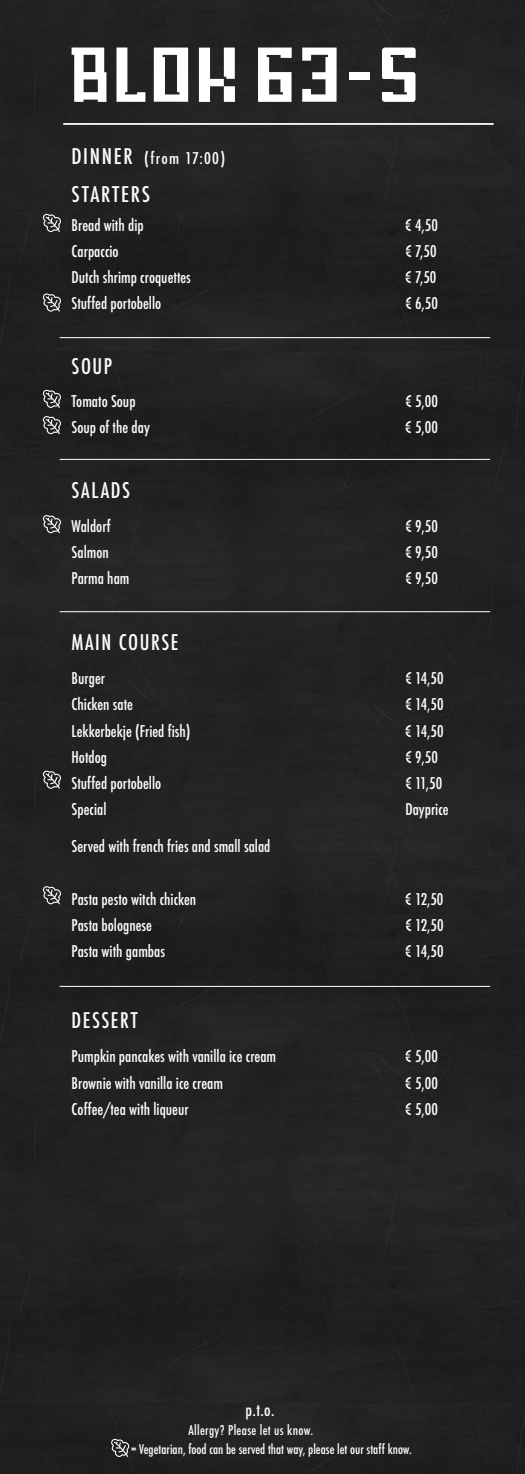
<style>
.page{position:relative;width:525px;height:1474px;background:#fff}
.page>*{position:absolute;margin:0;border:0;box-sizing:border-box;transform-origin:0 0}
.t1{font:500 condensed 21px "Futura";letter-spacing:.075em;color:#fafbfb}
.t2{font:500 condensed 21px "Futura";letter-spacing:.075em;color:#fafbfb;scale:1.05 1}
.t3{font:500 condensed 16.62px "Futura";color:#fafbfb}
.t4{font:500 condensed 15.75px "Futura";color:#fdfefe}
.t5{font:500 condensed 15.75px "Futura";letter-spacing:.075em;color:#fafbfb;scale:1.05 1}
.t6{font:500 condensed 13.12px "Futura";letter-spacing:.025em;color:#fafbfb}
.t7{font:500 condensed 12.95px "Futura";color:#fdfefe}
.s1{font-size:21px}
</style>
<div class="page">
<div style="left:0;top:0;width:525px;height:1051px;background:#212222"></div>
<div style="left:0;top:1051px;width:525px;height:422px;background:#212222"></div>
<hr style="left:63px;top:123px;width:431px;height:2px;background:#fff">
<svg style="left:258px;top:48px;width:34px;height:54px"></svg>
<svg style="left:199px;top:48px;width:36px;height:54px"></svg>
<svg style="left:116px;top:47px;width:29px;height:55px"></svg>
<svg style="left:72px;top:48px;width:34px;height:54px"></svg>
<svg style="left:154px;top:48px;width:34px;height:54px"></svg>
<svg style="left:302px;top:48px;width:35px;height:54px"></svg>
<svg style="left:378px;top:44px;width:41px;height:62px"></svg>
<div style="left:349px;top:72px;width:21px;height:7px;background:#fff"></div>
<hr style="left:60px;top:337px;width:430px;height:1px;background:#fff">
<svg style="left:43px;top:886px;width:18px;height:18px"></svg>
<hr style="left:60px;top:459px;width:430px;height:1px;background:#fff">
<hr style="left:60px;top:611px;width:430px;height:1px;background:#fff">
<hr style="left:60px;top:985px;width:430px;height:1px;background:#fff">
<svg style="left:111px;top:1438px;width:18px;height:18px"></svg>
<svg style="left:43px;top:293px;width:18px;height:19px"></svg>
<svg style="left:43px;top:515px;width:18px;height:18px"></svg>
<svg style="left:43px;top:390px;width:18px;height:18px"></svg>
<svg style="left:43px;top:416px;width:18px;height:18px"></svg>
<svg style="left:43px;top:770px;width:18px;height:18px"></svg>
<svg style="left:43px;top:214px;width:18px;height:18px"></svg>
<p class="t5" style="left:71px;top:148px;width:148px"><span class="s1">DINNER</span> (from 17:00)</p>
<h1 class="t2" style="left:72px;top:180px;width:76px">STARTERS</h1>
<p class="t4" style="left:72px;top:214px;width:74px">Bread with dip</p>
<p class="t4" style="left:405px;top:214px;width:34px">€ 4,50</p>
<p class="t4" style="left:72px;top:241px;width:49px">Carpaccio</p>
<p class="t4" style="left:405px;top:241px;width:33px">€ 7,50</p>
<p class="t4" style="left:72px;top:267px;width:121px">Dutch shrimp croquettes</p>
<p class="t4" style="left:405px;top:267px;width:33px">€ 7,50</p>
<p class="t4" style="left:72px;top:293px;width:91px">Stuffed portobello</p>
<p class="t4" style="left:405px;top:293px;width:34px">€ 6,50</p>
<h1 class="t1" style="left:72px;top:353px;width:42px">SOUP</h1>
<p class="t4" style="left:72px;top:390px;width:65px">Tomato Soup</p>
<p class="t4" style="left:405px;top:390px;width:34px">€ 5,00</p>
<p class="t4" style="left:72px;top:417px;width:80px">Soup of the day</p>
<p class="t4" style="left:405px;top:417px;width:34px">€ 5,00</p>
<h1 class="t1" style="left:72px;top:476px;width:60px">SALADS</h1>
<p class="t4" style="left:72px;top:516px;width:41px">Waldorf</p>
<p class="t4" style="left:405px;top:516px;width:34px">€ 9,50</p>
<p class="t4" style="left:72px;top:542px;width:39px">Salmon</p>
<p class="t4" style="left:405px;top:542px;width:34px">€ 9,50</p>
<p class="t4" style="left:72px;top:568px;width:59px">Parma ham</p>
<p class="t4" style="left:405px;top:568px;width:34px">€ 9,50</p>
<h1 class="t1" style="left:72px;top:628px;width:108px">MAIN COURSE</h1>
<p class="t4" style="left:72px;top:668px;width:35px">Burger</p>
<p class="t4" style="left:405px;top:668px;width:40px">€ 14,50</p>
<p class="t4" style="left:72px;top:694px;width:63px">Chicken sate</p>
<p class="t4" style="left:405px;top:694px;width:40px">€ 14,50</p>
<p class="t4" style="left:72px;top:720px;width:120px">Lekkerbekje (Fried fish)</p>
<p class="t4" style="left:405px;top:720px;width:40px">€ 14,50</p>
<p class="t4" style="left:72px;top:747px;width:37px">Hotdog</p>
<p class="t4" style="left:405px;top:747px;width:34px">€ 9,50</p>
<p class="t4" style="left:72px;top:773px;width:91px">Stuffed portobello</p>
<p class="t4" style="left:405px;top:773px;width:38px">€ 11,50</p>
<p class="t4" style="left:72px;top:799px;width:36px">Special</p>
<p class="t4" style="left:405px;top:799px;width:45px">Dayprice</p>
<p class="t4" style="left:72px;top:836px;width:200px">Served with french fries and small salad</p>
<p class="t4" style="left:72px;top:888px;width:126px">Pasta pesto witch chicken</p>
<p class="t4" style="left:405px;top:888px;width:40px">€ 12,50</p>
<p class="t4" style="left:72px;top:915px;width:82px">Pasta bolognese</p>
<p class="t4" style="left:405px;top:915px;width:40px">€ 12,50</p>
<p class="t4" style="left:72px;top:941px;width:95px">Pasta with gambas</p>
<p class="t4" style="left:405px;top:941px;width:40px">€ 14,50</p>
<h1 class="t1" style="left:72px;top:1006px;width:68px">DESSERT</h1>
<p class="t4" style="left:72px;top:1046px;width:206px">Pumpkin pancakes with vanilla ice cream</p>
<p class="t4" style="left:405px;top:1046px;width:34px">€ 5,00</p>
<p class="t4" style="left:72px;top:1072px;width:153px">Brownie with vanilla ice cream</p>
<p class="t4" style="left:405px;top:1072px;width:34px">€ 5,00</p>
<p class="t4" style="left:72px;top:1098px;width:119px">Coffee/tea with liqueur</p>
<p class="t4" style="left:405px;top:1098px;width:34px">€ 5,00</p>
<p class="t3" style="left:245px;top:1399px;width:31px">p.t.o.</p>
<p class="t6" style="left:188px;top:1422px;width:126px">Allergy? Please let us know.</p>
<p class="t7" style="left:131px;top:1441px;width:282px">= Vegetarian, food can be served that way, please let our staff know.</p>
</div>
